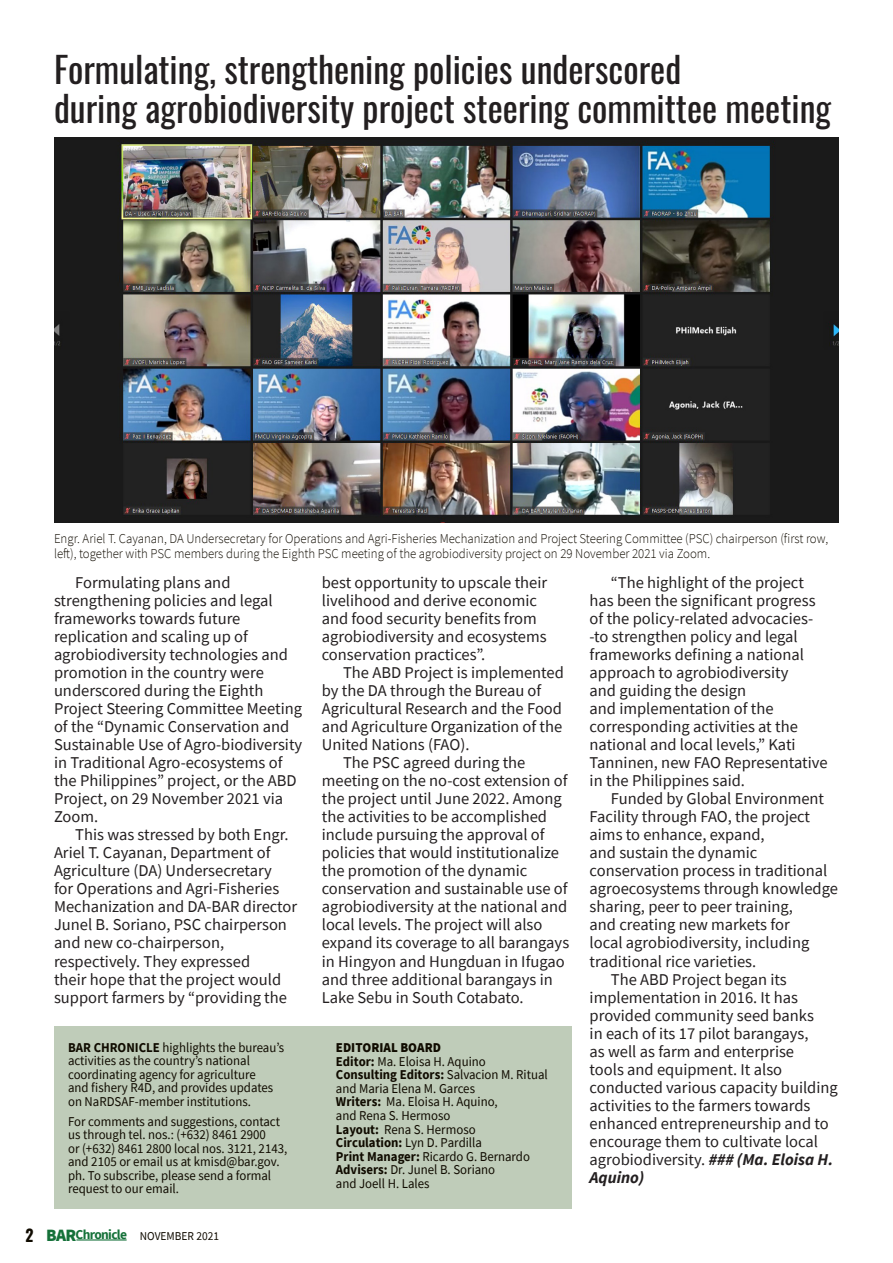
<style>
.page{position:relative;width:893px;height:1263px;background:#fff}
.page>*{position:absolute;margin:0;border:0;box-sizing:border-box;transform-origin:0 0}
.Headline{font:36px/39px "Oswald";color:#231f20}
.Headline-2{font:900 17.25px "Source Sans Pro";color:#157139}
.t1{font:16.5px/18px "Source Sans Pro";color:#231f20}
.Captions{font:700 16.5px "Oswald";color:#100b00;scale:.95 1}
.Captions-2{font:13.5px/13.5px "Source Sans Pro";color:#100b00;scale:.95 1}
.Captions-3{font:300 13.5px/15px "Source Sans Pro";color:#100b00;scale:.95 1}
.Captions-4{font:700 13.5px "Source Sans Pro";color:#100b00;scale:.95 1}
.Captions-5{font:900 13.5px "Source Sans Pro";color:#100b00;scale:.95 1}
.Headline-3{font:700 13.5px "Source Sans Pro";letter-spacing:-.05em;color:#157139}
.Captions-6{font:12px "Source Sans Pro";color:#100b00;scale:.95 1}
.s1{font-weight:700}
.s2{font-weight:400}
.s3{font-weight:700;font-style:italic}
</style>
<div class="page">
<hr style="left:76px;top:1239px;width:51px;height:1px;background:#157139">
<div style="left:54px;top:1026px;width:517px;height:183px;background:#bfccb9"></div>
<img style="left:54px;top:137px;width:785px;height:385px">
<p class="Headline" style="left:54px;top:46px;width:779px">Formulating, strengthening policies underscored<br>during agrobiodiversity project steering committee meeting</p>
<p class="Captions-3" style="left:54px;top:531px;width:816px">Engr. Ariel T. Cayanan, DA Undersecretary for Operations and Agri-Fisheries Mechanization and Project Steering Committee (PSC) chairperson (first row, left), together with PSC members during the Eighth PSC meeting of the agrobiodiversity project on 29 November 2021 via Zoom.</p>
<p class="t1" style="left:54px;top:574px;width:250px;text-indent:21px">Formulating plans and strengthening policies and legal frameworks towards future replication and scaling up of agrobiodiversity technologies and promotion in the country were underscored during the Eighth<br>Project Steering Committee Meeting of the “Dynamic Conservation and<br>Sustainable Use of Agro-biodiversity in Traditional Agro-ecosystems of the Philippines” project, or the ABD<br>Project, on 29 November 2021 via<br>Zoom.</p>
<p class="t1" style="left:54px;top:826px;width:245px;text-indent:21px">This was stressed by both Engr.<br>Ariel T. Cayanan, Department of<br>Agriculture (DA) Undersecretary<br>for Operations and Agri-Fisheries<br>Mechanization and DA-BAR director<br>Junel B. Soriano, PSC chairperson and new co-chairperson, respectively. They expressed<br>their hope that the project would support farmers by “providing the</p>
<p class="Captions-2" style="left:68px;top:1040px;width:229px"><span class="s1">BAR CHRONICLE</span> highlights the bureau’s activities as the country’s national coordinating agency for agriculture<br>and fishery R4D, and provides updates on NaRDSAF-member institutions.</p>
<p class="Captions-2" style="left:68px;top:1114px;width:232px">For comments and suggestions, contact us through tel. nos.: (+632) 8461 2900<br>or (+632) 8461 2800 local nos. 3121, 2143, and 2105 or email us at kmisd@bar.gov. ph. To subscribe, please send a formal request to our email.</p>
<p class="Captions" style="left:26px;top:1226px;width:10px">2</p>
<p class="Headline-2" style="left:46px;top:1223px;width:32px">BAR</p>
<p class="Headline-3" style="left:76px;top:1225px;width:53px">Chronicle</p>
<p class="Captions-6" style="left:140px;top:1228px;width:85px">NOVEMBER 2021</p>
<p class="t1" style="left:322px;top:574px;width:227px">best opportunity to upscale their livelihood and derive economic and food security benefits from agrobiodiversity and ecosystems conservation practices”.</p>
<p class="t1" style="left:322px;top:664px;width:244px;text-indent:21px">The ABD Project is implemented by the DA through the Bureau of<br>Agricultural Research and the Food and Agriculture Organization of the<br>United Nations (FAO).</p>
<p class="t1" style="left:322px;top:754px;width:249px;text-indent:21px">The PSC agreed during the meeting on the no-cost extension of the project until June 2022. Among the activities to be accomplished include pursuing the approval of policies that would institutionalize the promotion of the dynamic conservation and sustainable use of agrobiodiversity at the national and local levels. The project will also expand its coverage to all barangays in Hingyon and Hungduan in Ifugao and three additional barangays in Lake Sebu in South Cotabato.</p>
<p class="Captions-5" style="left:336px;top:1039px;width:112px">EDITORIAL BOARD</p>
<p class="Captions-2" style="left:336px;top:1055px;width:159px"><span class="s1">Editor:</span> Ma. Eloisa H. Aquino</p>
<p class="Captions-4" style="left:336px;top:1066px;width:224px">Consulting Editors: <span class="s2">Salvacion M. Ritual</span></p>
<p class="Captions-2" style="left:336px;top:1082px;width:148px">and Maria Elena M. Garces</p>
<p class="Captions-2" style="left:336px;top:1095px;width:172px"><span class="s1">Writers:</span> Ma. Eloisa H. Aquino, and Rena S. Hermoso<br><span class="s1">Layout:</span> Rena S. Hermoso</p>
<p class="Captions-2" style="left:336px;top:1136px;width:206px"><span class="s1">Circulation:</span> Lyn D. Pardilla<br><span class="s1">Print Manager:</span> Ricardo G. Bernardo<br><span class="s1">Advisers:</span> Dr. Junel B. Soriano<br>and Joell H. Lales</p>
<p class="t1" style="left:590px;top:574px;width:239px;text-indent:21px">“The highlight of the project has been the significant progress of the policy-related advocacies--to strengthen policy and legal frameworks defining a national approach to agrobiodiversity<br>and guiding the design<br>and implementation of the corresponding activities at the national and local levels,” Kati<br>Tanninen, new FAO Representative in the Philippines said.</p>
<p class="t1" style="left:590px;top:790px;width:250px;text-indent:21px">Funded by Global Environment<br>Facility through FAO, the project aims to enhance, expand,<br>and sustain the dynamic conservation process in traditional agroecosystems through knowledge sharing, peer to peer training,<br>and creating new markets for<br>local agrobiodiversity, including traditional rice varieties.</p>
<p class="t1" style="left:590px;top:970px;width:250px;text-indent:21px">The ABD Project began its implementation in 2016. It has provided community seed banks<br>in each of its 17 pilot barangays,<br>as well as farm and enterprise<br>tools and equipment. It also conducted various capacity building activities to the farmers towards enhanced entrepreneurship and to encourage them to cultivate local agrobiodiversity. <span class="s3">### (Ma. Eloisa H.<br>Aquino)</span></p>
</div>
